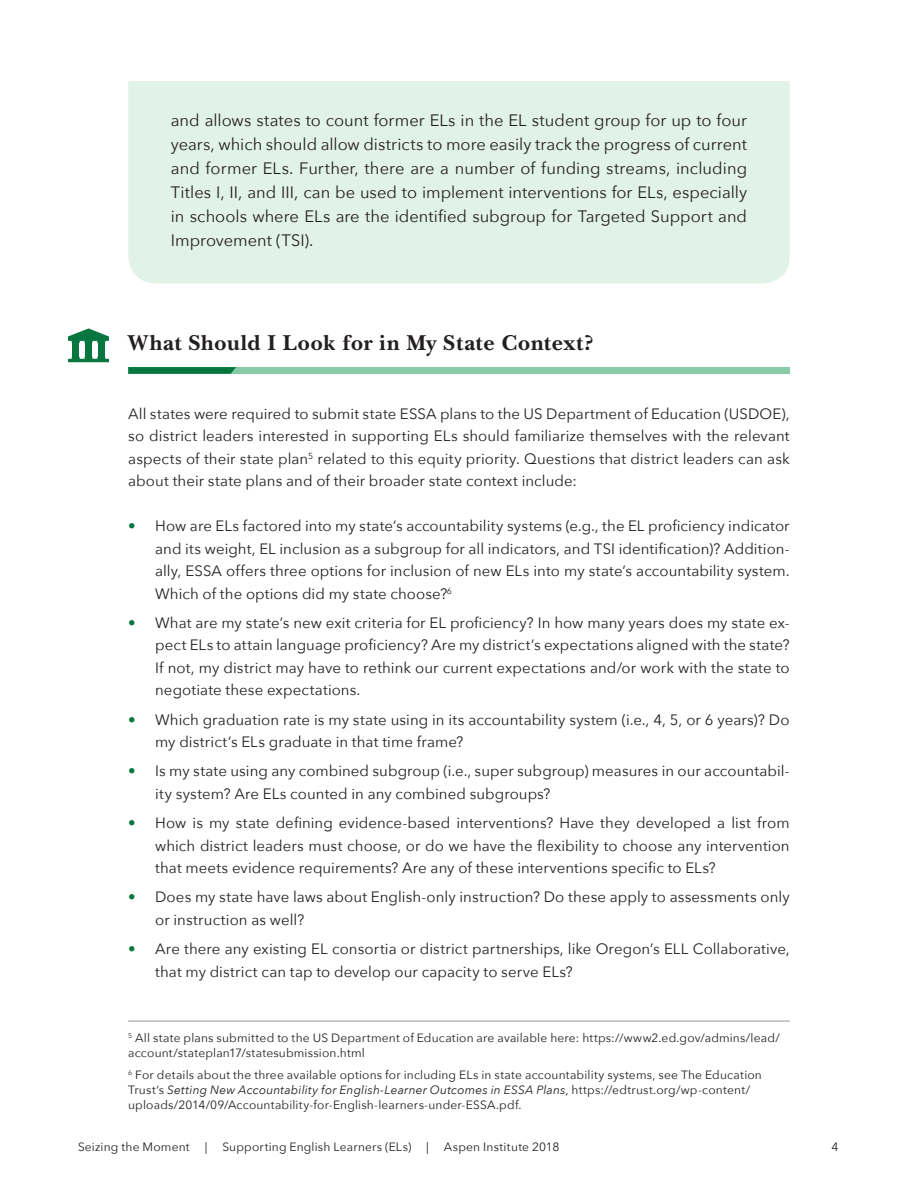
<style>
.page{position:relative;width:918px;height:1188px;background:#fff}
.page>*{position:absolute;margin:0;border:0;box-sizing:border-box;transform-origin:0 0}
.Headline_New{font:700 22.5px "New Baskerville Std";letter-spacing:.02em;color:#231f20}
.Example_body_copy{font:16.5px/24px "Avenir Next";color:#231f20;text-align:justify}
.Body_Copy{font:15px/22.5px "Avenir Next";letter-spacing:.005em;color:#231f20;text-align:justify}
.Endnotes{font:12px/15px "Avenir Next";letter-spacing:.015em;color:#231f20}
.s1{font-weight:500;font-style:italic;color:#08763f}
.s2{font-style:italic}
</style>
<div class="page">
<div style="left:128px;top:81px;width:662px;height:203px;background:#e1f2e9"></div>
<hr style="left:128px;top:1021px;width:662px;height:1px;background:#939598">
<div style="left:128px;top:367px;width:662px;height:7px;background:#87cca7"></div>
<svg style="left:128px;top:367px;width:108px;height:7px"></svg>
<div style="left:73px;top:340px;width:6px;height:19px;background:#08763f"></div>
<div style="left:85px;top:341px;width:7px;height:19px;background:#08763f"></div>
<div style="left:98px;top:341px;width:6px;height:19px;background:#08763f"></div>
<hr style="left:68px;top:359px;width:41px;height:3px;background:#08763f">
<svg style="left:68px;top:328px;width:41px;height:15px"></svg>
<svg style="left:72px;top:357px;width:33px;height:2px"></svg>
<p class="Example_body_copy" style="left:171px;top:108px;width:578px">and allows states to count former ELs in the EL student group for up to four years, which should allow districts to more easily track the progress of current and former ELs. Further, there are a number of funding streams, including Titles I, II, and III, can be used to implement interventions for ELs, especially in schools where ELs are the identified subgroup for Targeted Support and Improvement (TSI).</p>
<p class="Headline_New" style="left:128px;top:329px;width:467px">What Should I Look for in My State Context?</p>
<p class="Body_Copy" style="left:128px;top:402px;width:663px">All states were required to submit state ESSA plans to the US Department of Education (USDOE), so district leaders interested in supporting ELs should familiarize themselves with the relevant aspects of their state plan<sup>5</sup> related to this equity priority. Questions that district leaders can ask about their state plans and of their broader state context include:</p>
<p class="Body_Copy" style="left:155px;top:514px;width:636px;text-indent:-27px"><span class="s1">•</span> How are ELs factored into my state’s accountability systems (e.g., the EL proficiency indicator and its weight, EL inclusion as a subgroup for all indicators, and TSI identification)? Addition&shy;ally, ESSA offers three options for inclusion of new ELs into my state’s accountability system.<br>Which of the options did my state choose?<sup>6</sup></p>
<p class="Body_Copy" style="left:155px;top:611px;width:636px;text-indent:-27px"><span class="s1">•</span> What are my state’s new exit criteria for EL proficiency? In how many years does my state ex&shy;pect ELs to attain language proficiency? Are my district’s expectations aligned with the state?<br>If not, my district may have to rethink our current expectations and/or work with the state to negotiate these expectations.</p>
<p class="Body_Copy" style="left:155px;top:707px;width:636px;text-indent:-27px"><span class="s1">•</span> Which graduation rate is my state using in its accountability system (i.e., 4, 5, or 6 years)? Do my district’s ELs graduate in that time frame?</p>
<p class="Body_Copy" style="left:155px;top:759px;width:636px;text-indent:-27px"><span class="s1">•</span> Is my state using any combined subgroup (i.e., super subgroup) measures in our accountabil&shy;ity system? Are ELs counted in any combined subgroups?</p>
<p class="Body_Copy" style="left:155px;top:811px;width:636px;text-indent:-27px"><span class="s1">•</span> How is my state defining evidence-based interventions? Have they developed a list from which district leaders must choose, or do we have the flexibility to choose any intervention that meets evidence requirements? Are any of these interventions specific to ELs?</p>
<p class="Body_Copy" style="left:155px;top:885px;width:636px;text-indent:-27px"><span class="s1">•</span> Does my state have laws about English-only instruction? Do these apply to assessments only or instruction as well?</p>
<p class="Body_Copy" style="left:155px;top:937px;width:636px;text-indent:-27px"><span class="s1">•</span> Are there any existing EL consortia or district partnerships, like Oregon’s ELL Collaborative, that my district can tap to develop our capacity to serve ELs?</p>
<p class="Endnotes" style="left:128px;top:1030px;width:653px"><sup>5</sup> All state plans submitted to the US Department of Education are available here: https://www2.ed.gov/admins/lead/ account/stateplan17/statesubmission.html</p>
<p class="Endnotes" style="left:128px;top:1067px;width:635px"><sup>6</sup> For details about the three available options for including ELs in state accountability systems, see The Education<br>Trust’s <span class="s2">Setting New Accountability for English-Learner Outcomes in ESSA Plans</span>, https://edtrust.org/wp-content/ uploads/2014/09/Accountability-for-English-learners-under-ESSA.pdf.</p>
<p class="Endnotes" style="left:78px;top:1138px;width:113px">Seizing the Moment</p>
<p class="Endnotes" style="left:205px;top:1138px;width:4px">|</p>
<p class="Endnotes" style="left:222px;top:1138px;width:190px">Supporting English Learners (ELs)</p>
<p class="Endnotes" style="left:426px;top:1138px;width:4px">|</p>
<p class="Endnotes" style="left:444px;top:1138px;width:117px">Aspen Institute 2018</p>
<p class="Endnotes" style="left:832px;top:1138px;width:8px">4</p>
</div>
